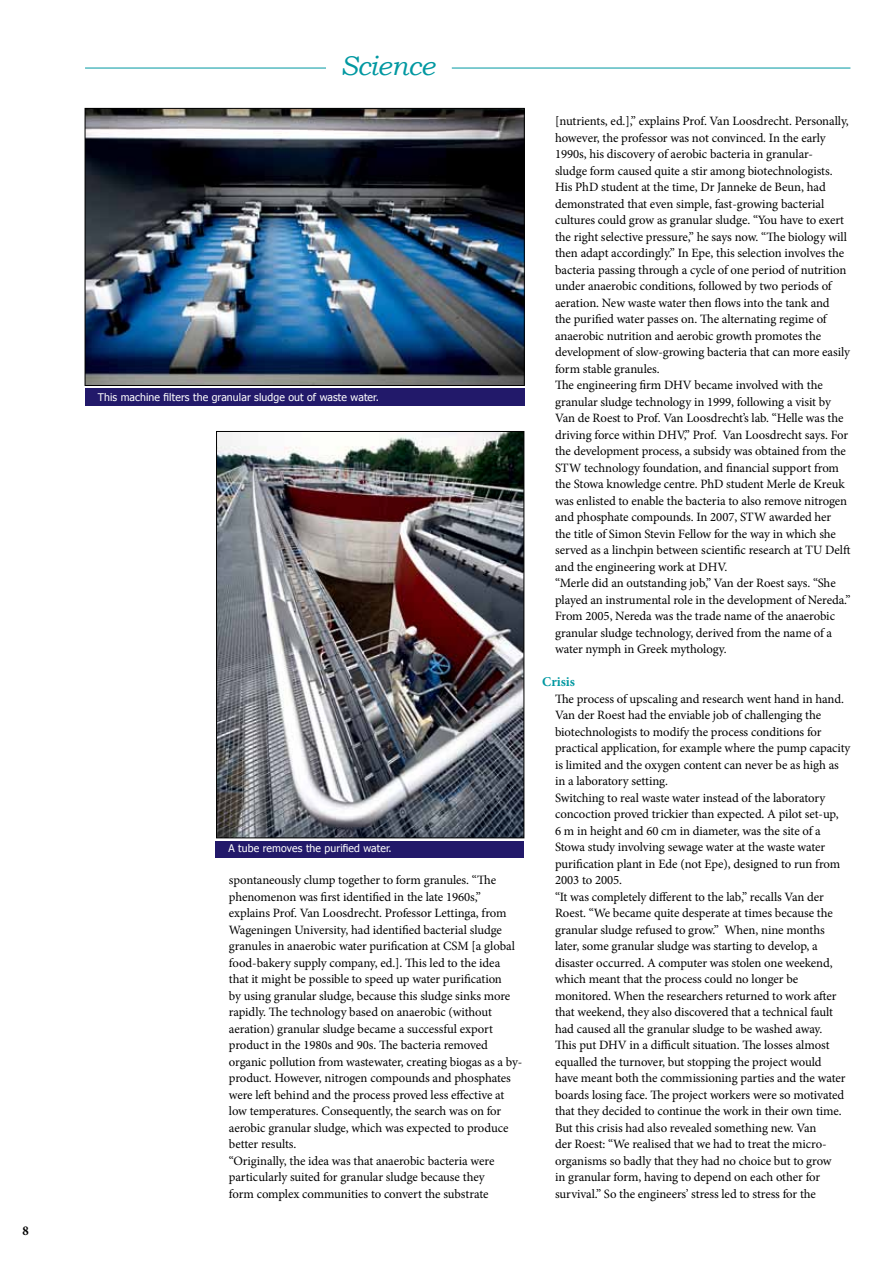
<style>
.page{position:relative;width:893px;height:1263px;background:#fff}
.page>*{position:absolute;margin:0;border:0;box-sizing:border-box;transform-origin:0 0}
.t1{font:italic 27px "Bookman Old Style";letter-spacing:-.01em;color:#0098a1}
.t2{font:700 13.5px "Minion Pro";letter-spacing:-.005em;color:#0098a1}
.t3{font:700 condensed 13.5px "Minion Pro";color:#000}
.t4{font:12.75px/16.5px "Minion Pro";letter-spacing:-.005em;color:#000}
.t5{font:10.5px "Tahoma";letter-spacing:.01em;color:#fff}
</style>
<div class="page">
<hr style="left:85px;top:68px;width:241px;height:1px;background:#0098a1">
<hr style="left:452px;top:68px;width:398px;height:1px;background:#0098a1">
<img style="left:87px;top:110px;width:436px;height:274px">
<div style="left:85px;top:108px;width:440px;height:278px;border:1px solid #000"></div>
<div style="left:85px;top:389px;width:439px;height:17px;background:#22196a"></div>
<div style="left:216px;top:841px;width:308px;height:17px;background:#22196a"></div>
<img style="left:218px;top:433px;width:304px;height:403px">
<div style="left:216px;top:431px;width:308px;height:407px;border:1px solid #000"></div>
<p class="t3" style="left:23px;top:1221px;width:8px">8</p>
<h1 class="t1" style="left:340px;top:50px;width:97px">Science</h1>
<p class="t5" style="left:98px;top:390px;width:283px">This machine filters the granular sludge out of waste water.</p>
<p class="t5" style="left:229px;top:841px;width:165px">A tube removes the purified water.</p>
<p class="t4" style="left:229px;top:872px;width:295px">spontaneously clump together to form granules. “The phenomenon was first identified in the late 1960s,” explains Prof. Van Loosdrecht. Professor Lettinga, from Wageningen University, had identified bacterial sludge granules in anaerobic water purification at CSM [a global food-bakery supply company, ed.]. This led to the idea that it might be possible to speed up water purification<br>by using granular sludge, because this sludge sinks more rapidly. The technology based on anaerobic (without aeration) granular sludge became a successful export product in the 1980s and 90s. The bacteria removed organic pollution from wastewater, creating biogas as a by&shy;product. However, nitrogen compounds and phosphates were left behind and the process proved less effective at low temperatures. Consequently, the search was on for aerobic granular sludge, which was expected to produce better results.<br>“Originally, the idea was that anaerobic bacteria were particularly suited for granular sludge because they<br>form complex communities to convert the substrate</p>
<p class="t4" style="left:555px;top:113px;width:297px">[nutrients, ed.],” explains Prof. Van Loosdrecht. Personally, however, the professor was not convinced. In the early 1990s, his discovery of aerobic bacteria in granular-<br>sludge form caused quite a stir among biotechnologists.<br>His PhD student at the time, Dr Janneke de Beun, had demonstrated that even simple, fast-growing bacterial cultures could grow as granular sludge. “You have to exert the right selective pressure,” he says now. “The biology will then adapt accordingly.” In Epe, this selection involves the bacteria passing through a cycle of one period of nutrition under anaerobic conditions, followed by two periods of aeration. New waste water then flows into the tank and<br>the purified water passes on. The alternating regime of anaerobic nutrition and aerobic growth promotes the development of slow-growing bacteria that can more easily form stable granules.<br>The engineering firm DHV became involved with the granular sludge technology in 1999, following a visit by Van de Roest to Prof. Van Loosdrecht’s lab. “Helle was the driving force within DHV,” Prof. Van Loosdrecht says. For the development process, a subsidy was obtained from the STW technology foundation, and financial support from the Stowa knowledge centre. PhD student Merle de Kreuk was enlisted to enable the bacteria to also remove nitrogen and phosphate compounds. In 2007, STW awarded her<br>the title of Simon Stevin Fellow for the way in which she served as a linchpin between scientific research at TU Delft and the engineering work at DHV.<br>“Merle did an outstanding job,” Van der Roest says. “She played an instrumental role in the development of Nereda.” From 2005, Nereda was the trade name of the anaerobic granular sludge technology, derived from the name of a water nymph in Greek mythology.</p>
<p class="t2" style="left:542px;top:672px;width:34px">Crisis</p>
<p class="t4" style="left:555px;top:690px;width:297px">The process of upscaling and research went hand in hand.<br>Van der Roest had the enviable job of challenging the biotechnologists to modify the process conditions for practical application, for example where the pump capacity is limited and the oxygen content can never be as high as in a laboratory setting.<br>Switching to real waste water instead of the laboratory concoction proved trickier than expected. A pilot set-up,<br>6 m in height and 60 cm in diameter, was the site of a Stowa study involving sewage water at the waste water purification plant in Ede (not Epe), designed to run from 2003 to 2005.<br>“It was completely different to the lab,” recalls Van der Roest. “We became quite desperate at times because the granular sludge refused to grow.” When, nine months later, some granular sludge was starting to develop, a disaster occurred. A computer was stolen one weekend, which meant that the process could no longer be monitored. When the researchers returned to work after that weekend, they also discovered that a technical fault had caused all the granular sludge to be washed away.<br>This put DHV in a difficult situation. The losses almost equalled the turnover, but stopping the project would<br>have meant both the commissioning parties and the water boards losing face. The project workers were so motivated that they decided to continue the work in their own time.<br>But this crisis had also revealed something new. Van<br>der Roest: “We realised that we had to treat the micro&shy;organisms so badly that they had no choice but to grow<br>in granular form, having to depend on each other for survival.” So the engineers’ stress led to stress for the</p>
</div>
